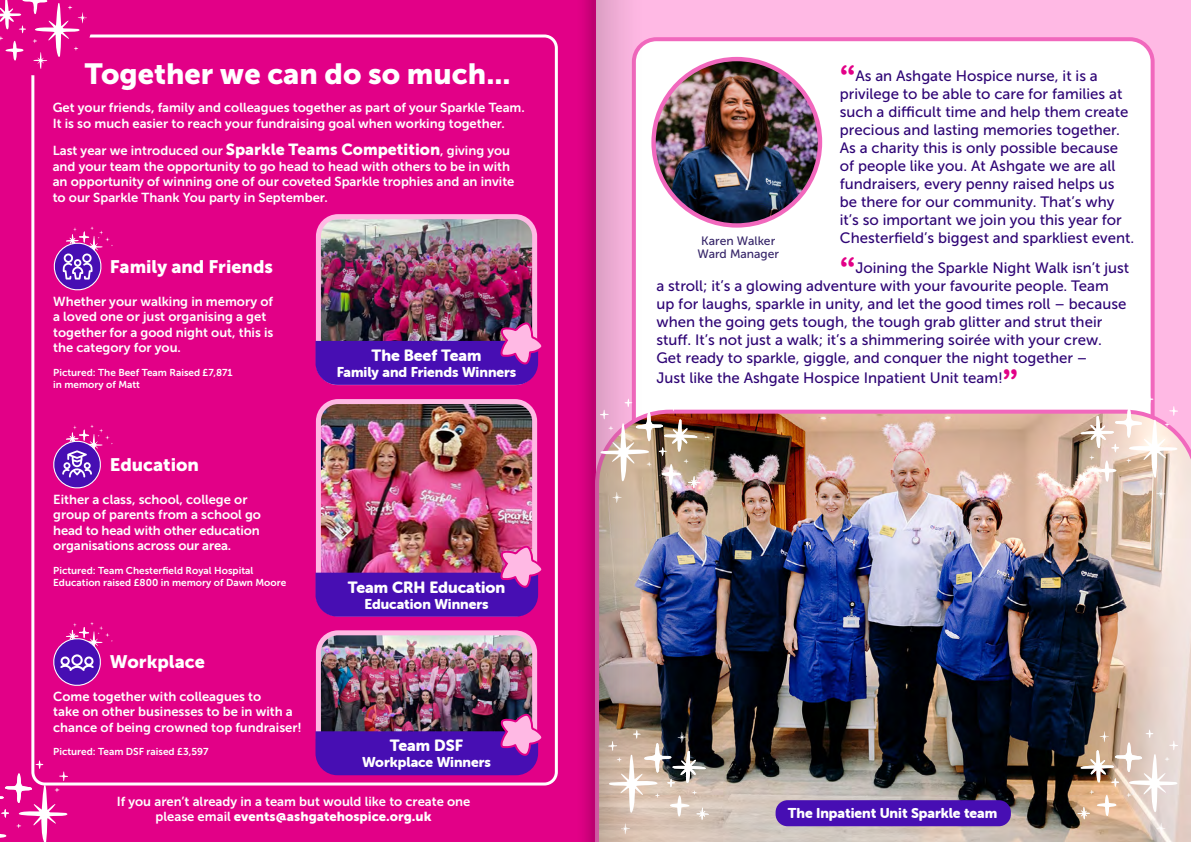
<style>
.page{position:relative;width:1191px;height:842px;background:#fff}
.page>*{position:absolute;margin:0;border:0;box-sizing:border-box;transform-origin:0 0}
.t1{font:33.8px "Arial Rounded MT Bold";color:#e20087}
.t2{font:29px "Museo Sans 900";color:#fff}
.t3{font:18px "Museo Sans 900";color:#fff}
.t4{font:16px "Museo Sans Rounded 900";color:#fff}
.t5{font:15px/18px "Museo Sans 500";color:#2e0475}
.t6{font:14px "Museo Sans Rounded 900";color:#fff}
.t7{font:13px/15.6px "Museo Sans 700";color:#fff}
.t8{font:13px "Museo Sans 900";color:#fff}
.t9{font:12.1px/13.2px "Museo Sans 500";color:#352468;text-align:center}
.t10{font:10px/12px "Museo Sans 700";color:#fff}
.s1{font-family:"Museo Sans 900";font-size:16px}
.s2{font-family:"Museo Sans 700"}
</style>
<div class="page">
<div style="left:646px;top:0;width:545px;height:408px;background:#ffb9e4"></div>
<div style="left:0;top:0;width:595px;height:842px;background:#e20087"></div>
<div style="left:31px;top:35px;width:527px;height:750px;border:3px solid #fff;border-radius:12px"></div>
<svg style="left:0;top:0;width:93px;height:75px"></svg>
<div style="left:634px;top:39px;width:518px;height:516px;background:#fff;border-radius:23px"></div>
<svg style="left:53px;top:622px;width:60px;height:64px"></svg>
<svg style="left:53px;top:227px;width:60px;height:64px"></svg>
<svg style="left:53px;top:425px;width:60px;height:64px"></svg>
<svg style="left:0;top:760px;width:68px;height:82px"></svg>
<img style="left:322px;top:220px;width:209px;height:84px">
<div style="left:316px;top:214px;width:221px;height:171px;border:5px solid #ffb9e4;border-radius:20px"></div>
<img style="left:322px;top:405px;width:209px;height:123px">
<div style="left:316px;top:399px;width:221px;height:217px;border:5px solid #ffb9e4;border-radius:20px"></div>
<img style="left:315px;top:304px;width:227px;height:81px">
<img style="left:315px;top:528px;width:227px;height:89px">
<img style="left:315px;top:630px;width:227px;height:145px">
<img style="left:646px;top:408px;width:545px;height:434px">
<svg style="left:592px;top:0;width:54px;height:842px"></svg>
<svg style="left:584px;top:0;width:8px;height:842px"></svg>
<img style="left:653px;top:59px;width:167px;height:166px;border-radius:83px">
<div style="left:651px;top:57px;width:171px;height:171px;border:4px solid #f168bd;border-radius:50%"></div>
<svg style="left:1077px;top:729px;width:101px;height:105px"></svg>
<svg style="left:1077px;top:395px;width:101px;height:104px"></svg>
<svg style="left:608px;top:730px;width:101px;height:104px"></svg>
<img style="left:599px;top:399px;width:101px;height:104px">
<div style="left:775px;top:800px;width:236px;height:26px;background:#470eb3;border-radius:12px"></div>
<h2 class="t2" style="left:85px;top:57px;width:427px">Together we can do so much...</h2>
<p class="t7" style="left:53px;top:100px;width:473px">Get your friends, family and colleagues together as part of your Sparkle Team.<br>It is so much easier to reach your fundraising goal when working together.</p>
<p class="t7" style="left:53px;top:143px;width:463px">Last year we introduced our <span class="s1">Sparkle Teams Competition</span>, giving you and your team the opportunity to go head to head with others to be in with an opportunity of winning one of our coveted Sparkle trophies and an invite to our Sparkle Thank You party in September.</p>
<h3 class="t3" style="left:110px;top:256px;width:165px">Family and Friends</h3>
<p class="t7" style="left:53px;top:293px;width:222px">Whether your walking in memory of a loved one or just organising a get together for a good night out, this is the category for you.</p>
<p class="t10" style="left:53px;top:366px;width:181px">Pictured: The Beef Team Raised £7,871 in memory of Matt</p>
<h3 class="t3" style="left:110px;top:454px;width:91px">Education</h3>
<p class="t7" style="left:53px;top:491px;width:209px">Either a class, school, college or group of parents from a school go head to head with other education organisations across our area.</p>
<p class="t10" style="left:53px;top:564px;width:234px">Pictured: Team Chesterfield Royal Hospital<br>Education raised £800 in memory of Dawn Moore</p>
<h3 class="t3" style="left:110px;top:652px;width:97px">Workplace</h3>
<p class="t7" style="left:53px;top:688px;width:250px">Come together with colleagues to<br>take on other businesses to be in with a chance of being crowned top fundraiser!</p>
<p class="t10" style="left:53px;top:746px;width:157px">Pictured: Team DSF raised £3,597</p>
<p class="t4" style="left:371px;top:346px;width:111px">The Beef Team</p>
<p class="t6" style="left:337px;top:364px;width:181px">Family and Friends Winners</p>
<p class="t4" style="left:348px;top:578px;width:159px">Team CRH Education</p>
<p class="t6" style="left:364px;top:596px;width:126px">Education Winners</p>
<p class="t4" style="left:390px;top:737px;width:75px">Team DSF</p>
<p class="t6" style="left:362px;top:754px;width:130px">Workplace Winners</p>
<p class="t7" style="left:117px;top:793px;width:355px">If you aren’t already in a team but would like to create one</p>
<p class="t8" style="left:156px;top:809px;width:277px"><span class="s2">please email</span> events@ashgatehospice.org.uk</p>
<h1 class="t1" style="left:840px;top:58px;width:17px">“</h1>
<p class="t5" style="left:840px;top:66px;width:296px;text-indent:15px">As an Ashgate Hospice nurse, it is a privilege to be able to care for families at such a difficult time and help them create precious and lasting memories together.<br>As a charity this is only possible because of people like you. At Ashgate we are all fundraisers, every penny raised helps us be there for our community. That’s why it’s so important we join you this year for Chesterfield’s biggest and sparkliest event.</p>
<h1 class="t1" style="left:840px;top:250px;width:17px">“</h1>
<p class="t9" style="left:697px;top:234px;width:83px">Karen Walker<br>Ward Manager</p>
<p class="t5" style="left:656px;top:259px;width:474px;text-indent:199px">Joining the Sparkle Night Walk isn’t just a stroll; it’s a glowing adventure with your favourite people. Team up for laughs, sparkle in unity, and let the good times roll – because when the going gets tough, the tough grab glitter and strut their stuff. It’s not just a walk; it’s a shimmering soirée with your crew.<br>Get ready to sparkle, giggle, and conquer the night together –</p>
<p class="t5" style="left:656px;top:369px;width:348px">Just like the Ashgate Hospice Inpatient Unit team!</p>
<h1 class="t1" style="left:1002px;top:362px;width:17px">”</h1>
<p class="t6" style="left:788px;top:806px;width:211px">The Inpatient Unit Sparkle team</p>
</div>
